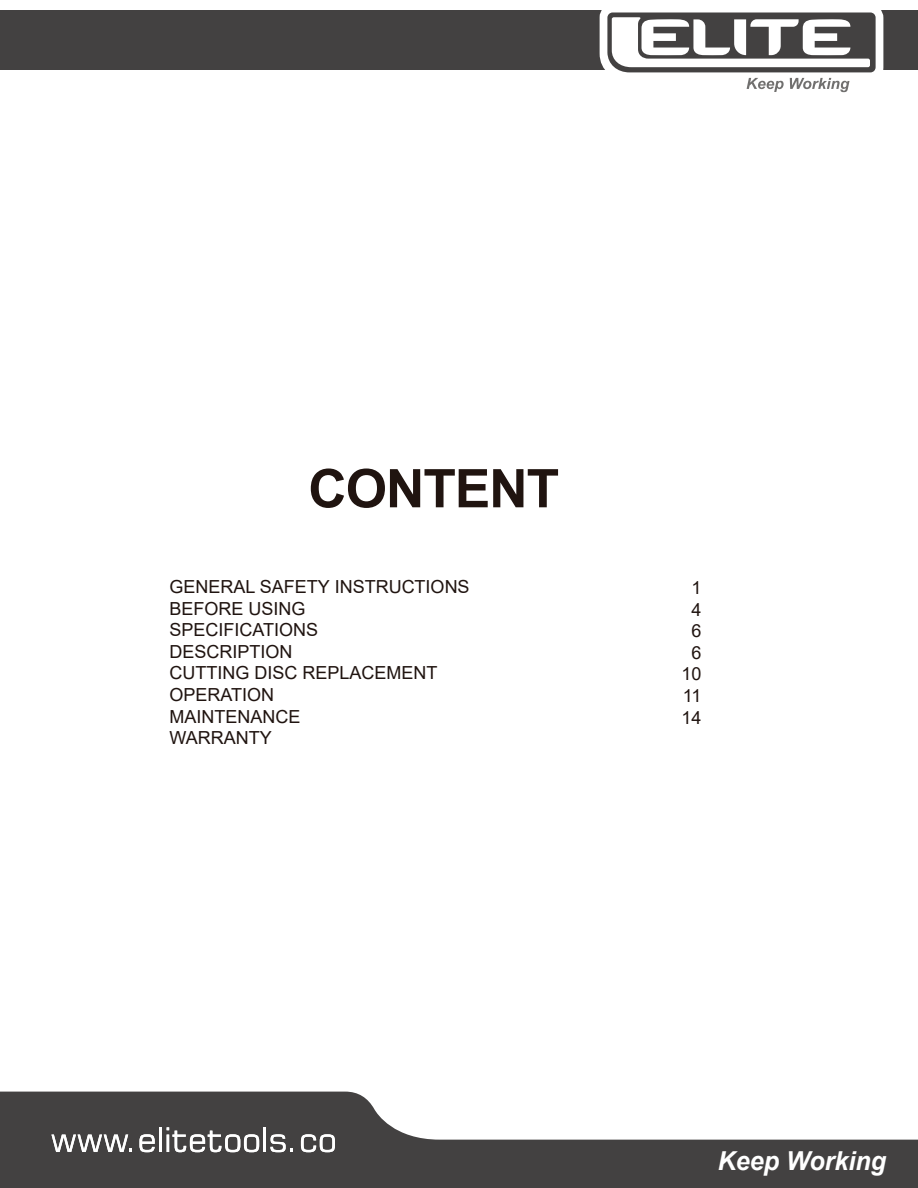
<style>
.page{position:relative;width:918px;height:1188px;background:#fff}
.page>*{position:absolute;margin:0;border:0;box-sizing:border-box;transform-origin:0 0}
.t1{font:700 53.25px "Arial";letter-spacing:-.02em;color:#201410}
.t2{font:italic 700 26.1px "Arial";color:#fff;scale:.96 1}
.t3{font:18px/21.6px "Arial";color:#201410}
</style>
<div class="page">
<svg style="left:0;top:1092px;width:918px;height:96px;fill:#434141"></svg>
<svg style="left:51px;top:1135px;width:80px;height:17px"></svg>
<svg style="left:139px;top:1134px;width:16px;height:18px"></svg>
<hr style="left:159px;top:1127px;width:3px;height:25px;background:#fff">
<svg style="left:167px;top:1127px;width:92px;height:25px"></svg>
<hr style="left:263px;top:1127px;width:3px;height:25px;background:#fff">
<svg style="left:270px;top:1134px;width:23px;height:18px"></svg>
<svg style="left:301px;top:1134px;width:34px;height:18px"></svg>
<div style="left:0;top:11px;width:918px;height:59px;background:#434141"></div>
<svg style="left:595px;top:10px;width:293px;height:82px"></svg>
<h1 class="t1" style="left:308px;top:451px;width:252px">CONTENT</h1>
<p class="t3" style="left:170px;top:576px;width:302px">GENERAL SAFETY INSTRUCTIONS<br>BEFORE USING<br>SPECIFICATIONS<br>DESCRIPTION<br>CUTTING DISC REPLACEMENT<br>OPERATION<br>MAINTENANCE<br>WARRANTY</p>
<p class="t3" style="left:681px;top:577px;width:22px;text-align:center">1<br>4<br>6<br>6<br>10<br>11<br>14</p>
<h2 class="t2" style="left:718px;top:1143px;width:177px">Keep Working</h2>
</div>
